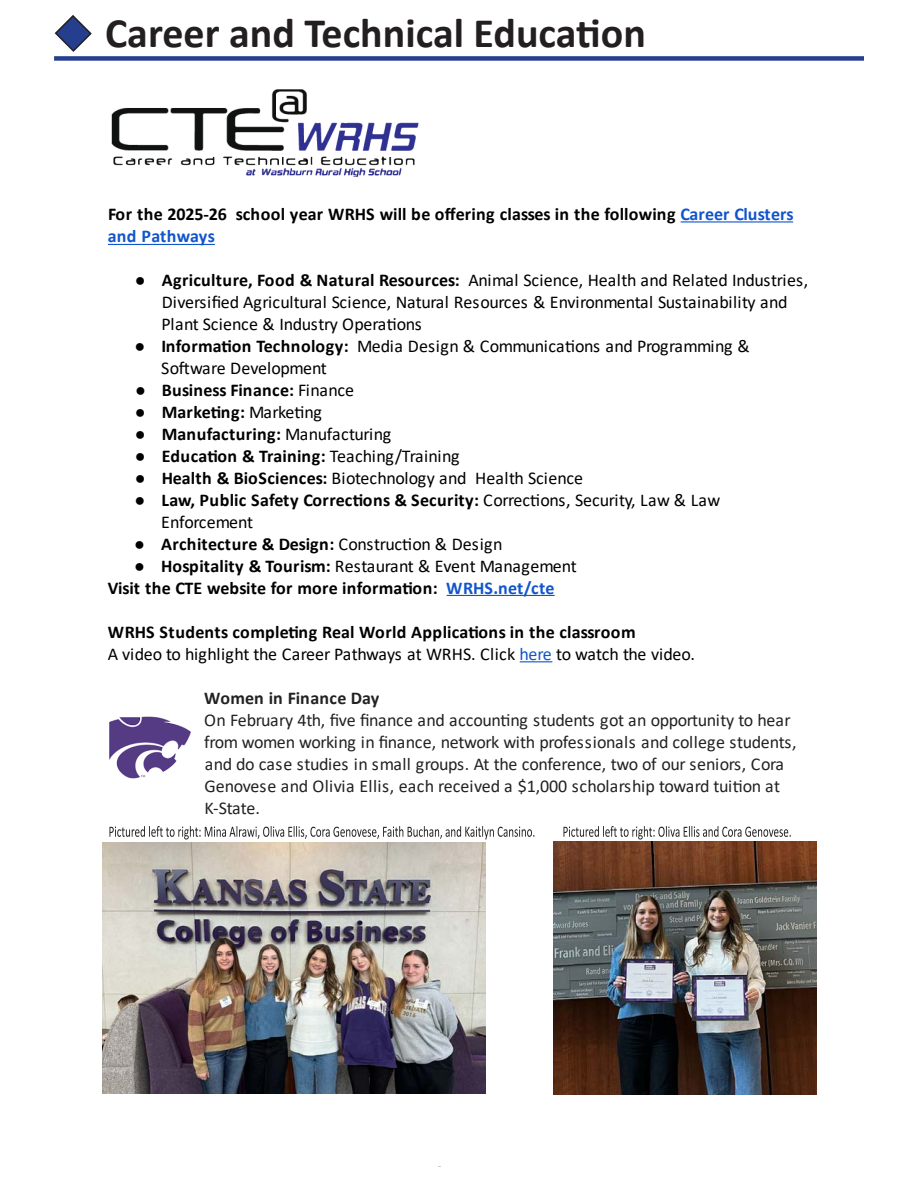
<style>
.page{position:relative;width:918px;height:1188px;background:#fff}
.page>*{position:absolute;margin:0;border:0;box-sizing:border-box;transform-origin:0 0}
.t1{font:700 42px "Calibri";color:#231f20}
.t2{font:18px/22px "Calibri";color:#000}
.t3{font:700 18px/22px "Calibri";letter-spacing:.005em;color:#000}
.t4{font:18px/22px "Calibri";letter-spacing:-.025em;color:#222}
.t5{font:18px/21.9px "Calibri";letter-spacing:-.025em;color:#000}
.t6{font:18px/22px "Calibri";letter-spacing:-.02em;color:#000}
.s1{color:#15c}
.s2{font-family:"Arial"}
.s3{font-weight:700}
.s4{font-family:"Arial";font-weight:400}
.s5{font-weight:400}
</style>
<div class="page">
<svg style="left:54px;top:15px;width:38px;height:37px"></svg>
<div style="left:54px;top:56px;width:810px;height:5px;background:#253f8e"></div>
<hr style="left:681px;top:221px;width:112px;height:2px;background:#15c">
<hr style="left:108px;top:244px;width:107px;height:1px;background:#15c">
<hr style="left:447px;top:595px;width:108px;height:1px;background:#15c">
<hr style="left:520px;top:661px;width:32px;height:1px;background:#15c">
<img style="left:111px;top:89px;width:308px;height:87px">
<img style="left:109px;top:716px;width:82px;height:63px">
<img style="left:554px;top:842px;width:263px;height:253px">
<img style="left:102px;top:843px;width:384px;height:251px">
<svg style="left:109px;top:826px;width:682px;height:14px"></svg>
<p class="t1" style="left:105px;top:3px;width:542px">Career and Technical Education</p>
<p class="t3" style="left:108px;top:203px;width:687px">For the 2025-26 school year WRHS will be offering classes in the following <span class="s1">Career Clusters and Pathways</span></p>
<p class="t2" style="left:162px;top:269px;width:648px;text-indent:-27px"><span class="s2">●</span> <span class="s3">Agriculture, Food &amp; Natural Resources:</span> Animal Science, Health and Related Industries,<br>Diversified Agricultural Science, Natural Resources &amp; Environmental Sustainability and<br>Plant Science &amp; Industry Operations</p>
<p class="t5" style="left:161px;top:335px;width:590px;text-indent:-27px"><span class="s2">●</span> <span class="s3">Information Technology:</span> Media Design &amp; Communications and Programming &amp;<br>Software Development</p>
<p class="t3" style="left:135px;top:379px;width:221px"><span class="s4">●</span> Business Finance: <span class="s5">Finance</span></p>
<p class="t3" style="left:135px;top:401px;width:189px"><span class="s4">●</span> Marketing: <span class="s5">Marketing</span></p>
<p class="t3" style="left:135px;top:423px;width:258px"><span class="s4">●</span> Manufacturing: <span class="s5">Manufacturing</span></p>
<p class="t3" style="left:135px;top:445px;width:326px"><span class="s4">●</span> Education &amp; Training: <span class="s5">Teaching/Training</span></p>
<p class="t2" style="left:135px;top:467px;width:450px"><span class="s2">●</span> <span class="s3">Health &amp; BioSciences:</span> Biotechnology and Health Science</p>
<p class="t6" style="left:161px;top:489px;width:561px;text-indent:-27px"><span class="s2">●</span> <span class="s3">Law, Public Safety Corrections &amp; Security:</span> Corrections, Security, Law &amp; Law<br>Enforcement</p>
<p class="t3" style="left:134px;top:533px;width:370px"><span class="s4">●</span> Architecture &amp; Design: <span class="s5">Construction &amp; Design</span></p>
<p class="t3" style="left:108px;top:555px;width:470px;text-indent:26px"><span class="s4">●</span> Hospitality &amp; Tourism: <span class="s5">Restaurant &amp; Event Management<br></span>Visit the CTE website for more information: <span class="s1">WRHS.net/cte</span></p>
<p class="t2" style="left:108px;top:620px;width:589px"><span class="s3">WRHS Students completing Real World Applications in the classroom<br></span>A video to highlight the Career Pathways at WRHS. Click <span class="s1">here</span> to watch the video.</p>
<p class="t4" style="left:204px;top:686px;width:594px"><span class="s3">Women in Finance Day<br></span>On February 4th, five finance and accounting students got an opportunity to hear from women working in finance, network with professionals and college students, and do case studies in small groups. At the conference, two of our seniors, Cora Genovese and Olivia Ellis, each received a $1,000 scholarship toward tuition at K-State.</p>
</div>
